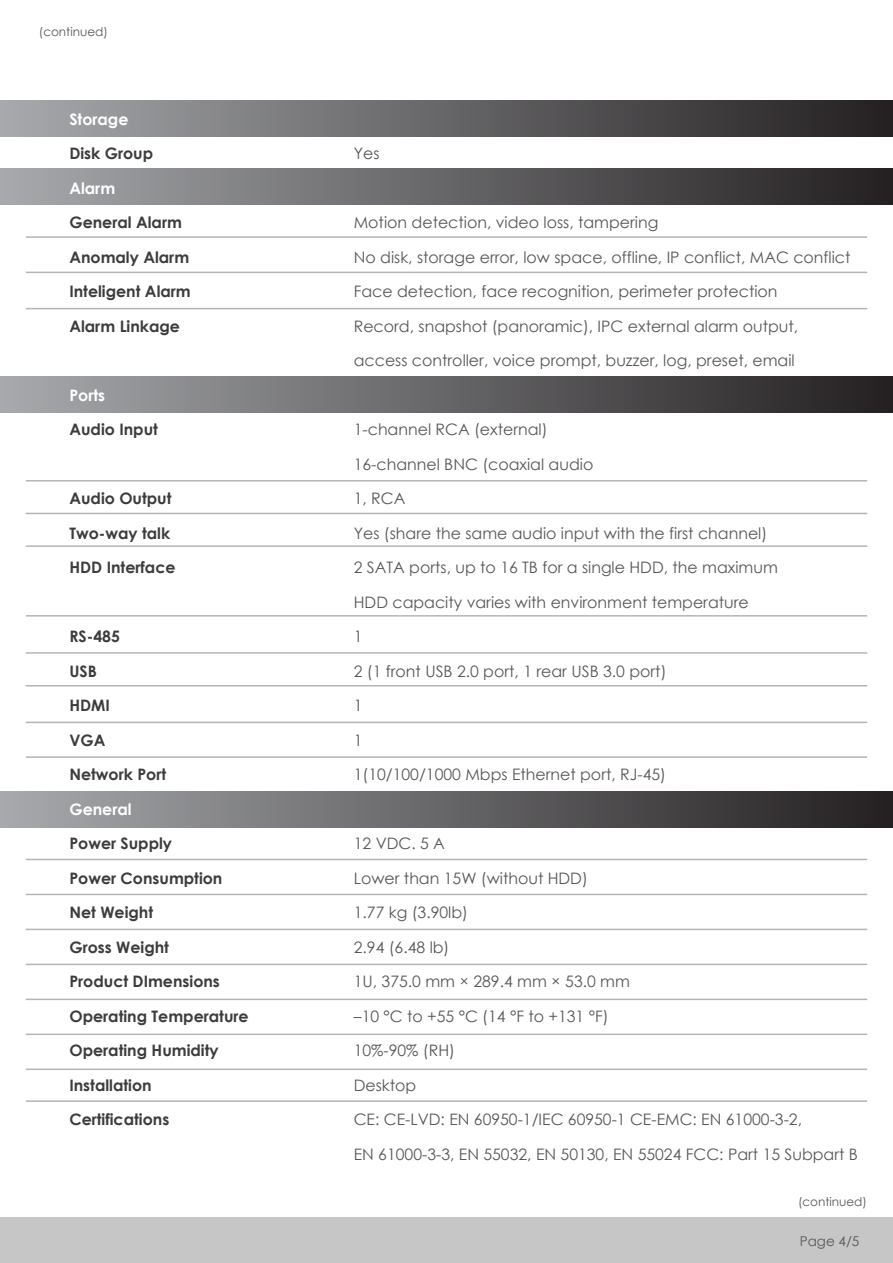
<style>
.page{position:relative;width:893px;height:1263px;background:#fff}
.page>*{position:absolute;margin:0;border:0;box-sizing:border-box;transform-origin:0 0}
.t1{font:15.75px/34.5px "Century Gothic";color:#575756}
.t2{font:700 15.75px/34.5px "Century Gothic";color:#3c3c3b}
.t3{font:700 15.75px "Century Gothic";color:#fff}
.t4{font:13.5px "Century Gothic";color:#575756}
.t5{font:12px "Century Gothic";color:#575756}
</style>
<div class="page">
<hr style="left:26px;top:236px;width:841px;height:2px;background:#b4b5b5">
<hr style="left:26px;top:272px;width:841px;height:1px;background:#b4b5b5">
<hr style="left:26px;top:308px;width:841px;height:1px;background:#b4b5b5">
<hr style="left:26px;top:480px;width:841px;height:1px;background:#b4b5b5">
<hr style="left:26px;top:513px;width:841px;height:1px;background:#b4b5b5">
<hr style="left:26px;top:545px;width:841px;height:2px;background:#b4b5b5">
<hr style="left:26px;top:615px;width:841px;height:2px;background:#b4b5b5">
<hr style="left:26px;top:652px;width:841px;height:2px;background:#b4b5b5">
<hr style="left:26px;top:685px;width:841px;height:1px;background:#b4b5b5">
<hr style="left:26px;top:722px;width:841px;height:1px;background:#b4b5b5">
<hr style="left:26px;top:756px;width:841px;height:2px;background:#b4b5b5">
<hr style="left:26px;top:859px;width:841px;height:1px;background:#b4b5b5">
<hr style="left:26px;top:894px;width:841px;height:1px;background:#b4b5b5">
<hr style="left:26px;top:929px;width:841px;height:1px;background:#b4b5b5">
<hr style="left:26px;top:964px;width:841px;height:1px;background:#b4b5b5">
<hr style="left:26px;top:998px;width:841px;height:2px;background:#b4b5b5">
<hr style="left:26px;top:1033px;width:841px;height:2px;background:#b4b5b5">
<hr style="left:26px;top:1068px;width:841px;height:2px;background:#b4b5b5">
<hr style="left:26px;top:1100px;width:841px;height:2px;background:#b4b5b5">
<div style="left:0;top:100px;width:893px;height:36px;background:linear-gradient(to right,#a7a9ac,#242021)"></div>
<div style="left:0;top:169px;width:893px;height:36px;background:linear-gradient(to right,#a7a9ac,#242021)"></div>
<div style="left:0;top:377px;width:893px;height:36px;background:linear-gradient(to right,#a7a9ac,#242021)"></div>
<div style="left:0;top:792px;width:893px;height:36px;background:linear-gradient(to right,#a7a9ac,#242021)"></div>
<div style="left:0;top:1217px;width:893px;height:46px;background:#c6c6c6"></div>
<p class="t5" style="left:39px;top:24px;width:70px">(continued)</p>
<p class="t3" style="left:69px;top:107px;width:61px">Storage</p>
<p class="t2" style="left:69px;top:135px;width:85px">Disk Group</p>
<p class="t3" style="left:69px;top:176px;width:47px">Alarm</p>
<p class="t2" style="left:69px;top:204px;width:123px">General Alarm<br>Anomaly Alarm<br>Inteligent Alarm<br>Alarm Linkage</p>
<p class="t3" style="left:69px;top:383px;width:37px">Ports</p>
<p class="t2" style="left:69px;top:411px;width:90px">Audio Input</p>
<p class="t2" style="left:69px;top:480px;width:108px">Audio Output<br>Two-way talk<br>HDD Interface</p>
<p class="t2" style="left:69px;top:618px;width:98px">RS-485<br>USB<br>HDMI<br>VGA<br>Network Port</p>
<p class="t3" style="left:69px;top:797px;width:64px">General</p>
<p class="t2" style="left:69px;top:825px;width:181px">Power Supply<br>Power Consumption<br>Net Weight<br>Gross Weight<br>Product DImensions<br>Operating Temperature<br>Operating Humidity<br>Installation<br>Certifications</p>
<p class="t1" style="left:354px;top:136px;width:27px">Yes</p>
<p class="t1" style="left:354px;top:205px;width:498px">Motion detection, video loss, tampering<br>No disk, storage error, low space, offline, IP conflict, MAC conflict Face detection, face recognition, perimeter protection<br>Record, snapshot (panoramic), IPC external alarm output, access controller, voice prompt, buzzer, log, preset, email</p>
<p class="t1" style="left:354px;top:412px;width:426px">1-channel RCA (external)<br>16-channel BNC (coaxial audio<br>1, RCA<br>Yes (share the same audio input with the first channel)<br>2 SATA ports, up to 16 TB for a single HDD, the maximum<br>HDD capacity varies with environment temperature<br>1<br>2 (1 front USB 2.0 port, 1 rear USB 3.0 port)<br>1<br>1<br>1(10/100/1000 Mbps Ethernet port, RJ-45)</p>
<p class="t1" style="left:354px;top:826px;width:506px">12 VDC. 5 A<br>Lower than 15W (without HDD)<br>1.77 kg (3.90lb)<br>2.94 (6.48 lb)<br>1U, 375.0 mm × 289.4 mm × 53.0 mm<br>–10 °C to +55 °C (14 °F to +131 °F)<br>10%-90% (RH)<br>Desktop<br>CE: CE-LVD: EN 60950-1/IEC 60950-1 CE-EMC: EN 61000-3-2,<br>EN 61000-3-3, EN 55032, EN 50130, EN 55024 FCC: Part 15 Subpart B</p>
<p class="t5" style="left:798px;top:1193px;width:70px">(continued)</p>
<p class="t4" style="left:800px;top:1232px;width:61px">Page 4/5</p>
</div>
